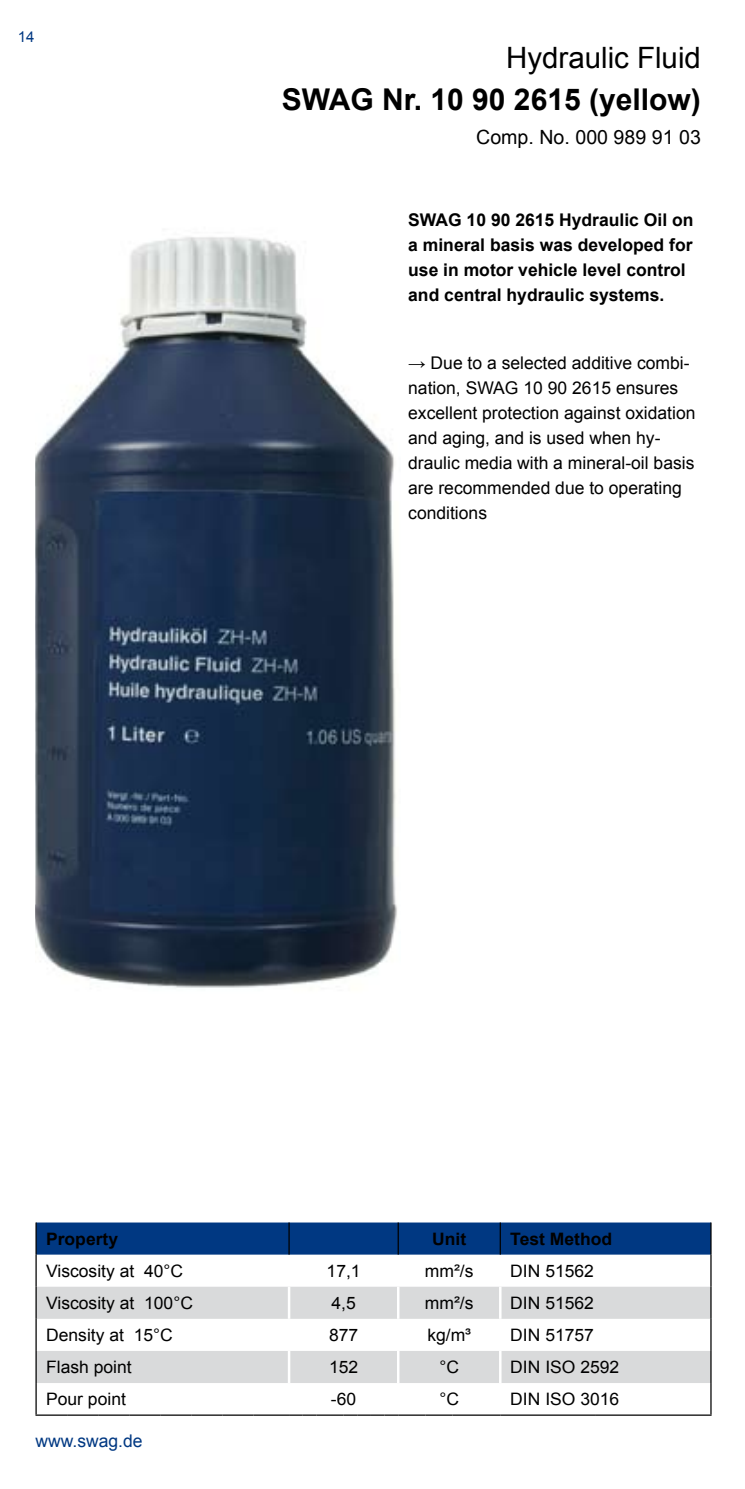
<style>
.page{position:relative;width:745px;height:1489px;background:#fff}
.page>*{position:absolute;margin:0;border:0;box-sizing:border-box;transform-origin:0 0}
.t1{font:700 30px "Arial";color:#000}
.t2{font:29.5px "Arial";color:#000}
.t3{font:19.5px "Arial";color:#000}
.t4{font:17.5px/25px "Arial";color:#000}
.t5{font:700 17.5px/25px "Arial";color:#000}
.t6{font:17.5px "Arial";color:#003882}
.t7{font:17.25px "Arial";color:#000}
.t8{font:700 17.25px "Arial";color:#000}
.t9{font:15px "Arial";color:#003882}
.s1{font-weight:700}
</style>
<div class="page">
<div style="left:37px;top:1222px;width:672px;height:32px;background:#003882"></div>
<svg style="left:37px;top:1286px;width:672px;height:96px;fill:#d9dadb"></svg>
<hr style="left:287px;top:1286px;width:3px;height:32px;background:#fff">
<hr style="left:397px;top:1286px;width:2px;height:32px;background:#fff">
<hr style="left:498px;top:1286px;width:3px;height:32px;background:#fff">
<hr style="left:287px;top:1350px;width:3px;height:32px;background:#fff">
<hr style="left:397px;top:1350px;width:2px;height:32px;background:#fff">
<hr style="left:498px;top:1350px;width:3px;height:32px;background:#fff">
<hr style="left:35px;top:1222px;width:2px;height:32px;background:#000">
<hr style="left:709px;top:1222px;width:2px;height:32px;background:#000">
<hr style="left:35px;top:1254px;width:2px;height:32px;background:#000">
<hr style="left:709px;top:1254px;width:2px;height:32px;background:#000">
<hr style="left:35px;top:1286px;width:2px;height:32px;background:#000">
<hr style="left:709px;top:1286px;width:2px;height:32px;background:#000">
<hr style="left:35px;top:1318px;width:2px;height:32px;background:#000">
<hr style="left:709px;top:1318px;width:2px;height:32px;background:#000">
<hr style="left:35px;top:1350px;width:2px;height:32px;background:#000">
<hr style="left:709px;top:1350px;width:2px;height:32px;background:#000">
<hr style="left:35px;top:1382px;width:2px;height:32px;background:#000">
<hr style="left:709px;top:1382px;width:2px;height:32px;background:#000">
<hr style="left:35px;top:1414px;width:32px;height:1px;background:#000">
<hr style="left:67px;top:1414px;width:31px;height:1px;background:#000">
<hr style="left:98px;top:1414px;width:31px;height:1px;background:#000">
<hr style="left:129px;top:1414px;width:31px;height:1px;background:#000">
<hr style="left:160px;top:1414px;width:31px;height:1px;background:#000">
<hr style="left:191px;top:1414px;width:31px;height:1px;background:#000">
<hr style="left:222px;top:1414px;width:31px;height:1px;background:#000">
<hr style="left:253px;top:1414px;width:36px;height:1px;background:#000">
<svg style="left:289px;top:1414px;width:163px;height:1px"></svg>
<hr style="left:452px;top:1414px;width:48px;height:1px;background:#000">
<hr style="left:500px;top:1414px;width:94px;height:1px;background:#000">
<hr style="left:594px;top:1414px;width:117px;height:1px;background:#000">
<hr style="left:288px;top:1222px;width:1px;height:32px;background:#000">
<hr style="left:397px;top:1222px;width:1px;height:32px;background:#000">
<hr style="left:499px;top:1222px;width:1px;height:32px;background:#000">
<img style="left:35px;top:237px;width:363px;height:751px">
<p class="t9" style="left:18px;top:27px;width:9px">14</p>
<h2 class="t2" style="left:506px;top:38px;width:196px">Hydraulic Fluid</h2>
<h1 class="t1" style="left:282px;top:80px;width:420px">SWAG Nr. 10 90 2615 (yellow)</h1>
<p class="t3" style="left:476px;top:125px;width:224px">Comp. No. 000 989 91 03</p>
<p class="t5" style="left:408px;top:208px;width:286px">SWAG 10 90 2615 Hydraulic Oil on a mineral basis was developed for use in motor vehicle level control and central hydraulic systems.</p>
<p class="t4" style="left:408px;top:350px;width:288px"><span class="s1">→</span> Due to a selected additive combi&shy;nation, SWAG 1 0 90 261 5 ensures excellent protection against oxidation and aging, and is used when hy&shy;draulic media with a mineral-oil basis are recommended due to operating conditions</p>
<p class="t8" style="left:46px;top:1227px;width:73px">Property</p>
<p class="t8" style="left:432px;top:1227px;width:36px">Unit</p>
<p class="t8" style="left:510px;top:1227px;width:103px">Test Method</p>
<p class="t7" style="left:46px;top:1259px;width:139px">Viscosity at 40°C</p>
<p class="t7" style="left:326px;top:1259px;width:30px">1 7,1</p>
<p class="t7" style="left:424px;top:1259px;width:50px">mm²/s</p>
<p class="t7" style="left:510px;top:1259px;width:84px">DIN 51 562</p>
<p class="t7" style="left:46px;top:1291px;width:148px">Viscosity at 100°C</p>
<p class="t7" style="left:331px;top:1291px;width:26px">4,5</p>
<p class="t7" style="left:424px;top:1291px;width:50px">mm²/s</p>
<p class="t7" style="left:510px;top:1291px;width:84px">DIN 51 562</p>
<p class="t7" style="left:46px;top:1323px;width:128px">Density at 15°C</p>
<p class="t7" style="left:329px;top:1323px;width:31px">877</p>
<p class="t7" style="left:427px;top:1323px;width:45px">kg/m³</p>
<p class="t7" style="left:510px;top:1323px;width:85px">DIN 51 757</p>
<p class="t7" style="left:46px;top:1355px;width:87px">Flash point</p>
<p class="t7" style="left:329px;top:1355px;width:29px">152</p>
<p class="t7" style="left:439px;top:1355px;width:21px">°C</p>
<p class="t7" style="left:510px;top:1355px;width:109px">DIN ISO 2592</p>
<p class="t7" style="left:46px;top:1387px;width:81px">Pour point</p>
<p class="t7" style="left:331px;top:1387px;width:27px">-60</p>
<p class="t7" style="left:439px;top:1387px;width:21px">°C</p>
<p class="t7" style="left:510px;top:1387px;width:110px">DIN ISO 301 6</p>
<p class="t6" style="left:35px;top:1428px;width:108px">www.swag.de</p>
</div>
